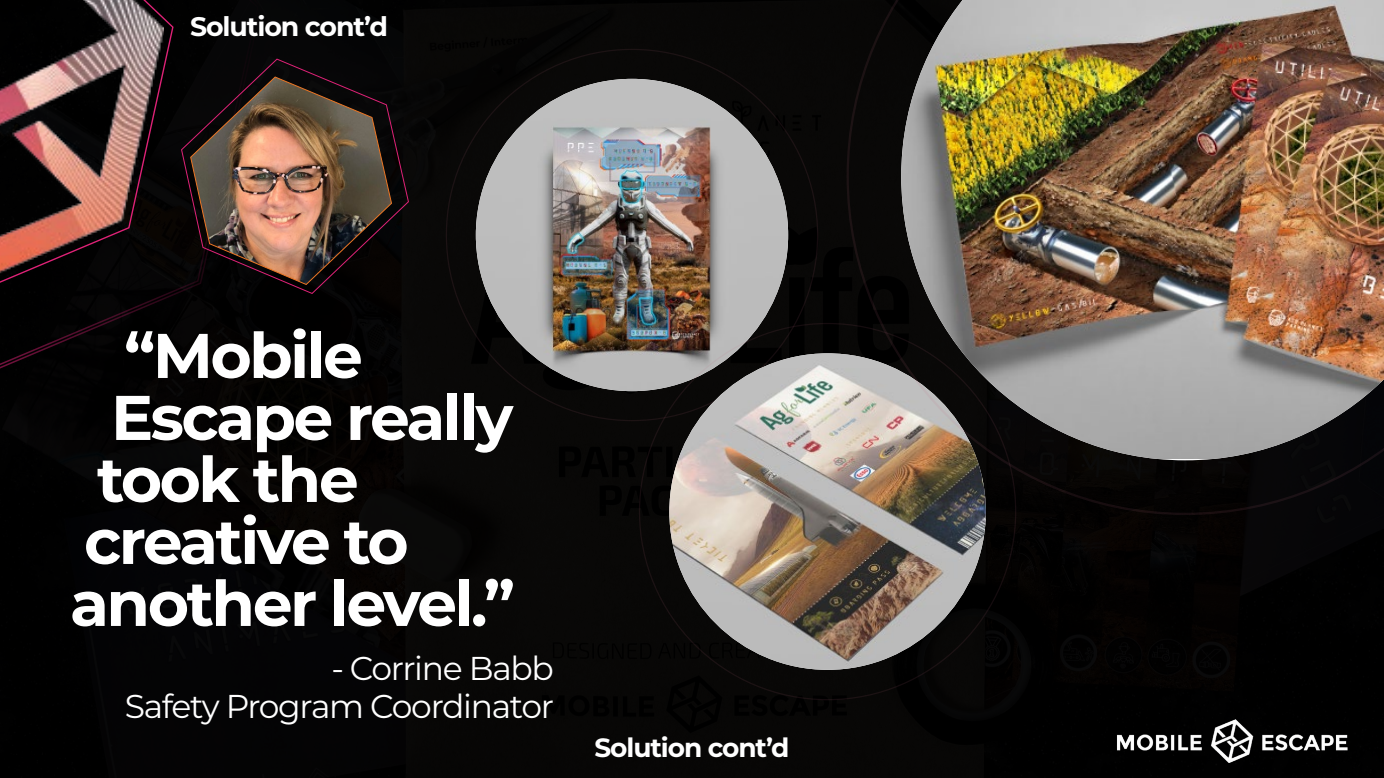
<style>
.page{position:relative;width:1384px;height:778px;background:#000}
.page>*{position:absolute;margin:0;border:0;box-sizing:border-box;transform-origin:0 0}
.t1{font:700 63px "Montserrat";letter-spacing:-.04em;color:#fff}
.t2{font:33px/38px "Montserrat";letter-spacing:-.04em;color:#fff;text-align:right}
.t3{font:700 26.8px "Montserrat";letter-spacing:-.04em;color:#fff}
.t4{font:700 26.4px "Montserrat";letter-spacing:-.04em;color:#fff}
</style>
<div class="page">
<svg style="left:0;top:0;width:258px;height:412px"></svg>
<svg style="left:0;top:0;width:174px;height:324px"></svg>
<img style="left:476px;top:79px;width:312px;height:312px;border-radius:156px">
<img style="left:669px;top:353px;width:317px;height:317px;border-radius:158px">
<svg style="left:847px;top:0;width:523px;height:515px"></svg>
<img style="left:901px;top:0;width:483px;height:459px">
<img style="left:1117px;top:720px;width:231px;height:42px">
<img style="left:181px;top:58px;width:228px;height:237px">
<p class="t3" style="left:190px;top:7px;width:200px">Solution cont’d</p>
<p class="t1" style="left:124px;top:310px;width:240px">“Mobile</p>
<p class="t1" style="left:111px;top:372px;width:404px">Escape really</p>
<p class="t1" style="left:97px;top:434px;width:263px">took the</p>
<p class="t1" style="left:84px;top:496px;width:326px">creative to</p>
<p class="t1" style="left:70px;top:558px;width:446px">another level.”</p>
<p class="t2" style="left:125px;top:648px;width:431px">- Corrine Babb<br>Safety Program Coordinator</p>
<p class="t4" style="left:594px;top:729px;width:197px">Solution cont’d</p>
</div>
